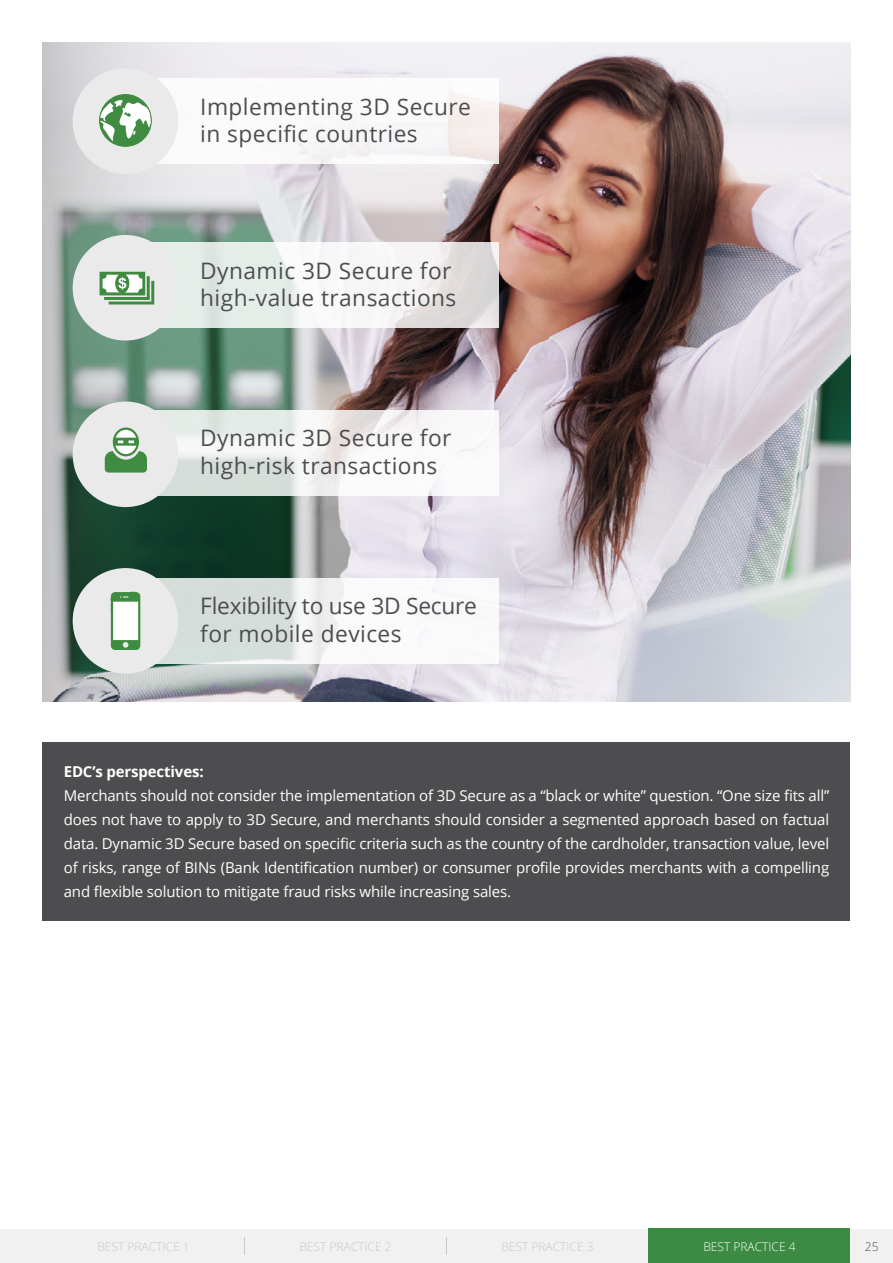
<style>
.page{position:relative;width:893px;height:1263px;background:#fff}
.page>*{position:absolute;margin:0;border:0;box-sizing:border-box;transform-origin:0 0}
.t1{font:22.65px/27.3px "Open Sans";letter-spacing:.02em;color:#4d4d4f}
.t2{font:22.65px/27.3px "Open Sans";letter-spacing:-.01em;color:#4d4d4f}
.t3{font:15px/24px "Open Sans";letter-spacing:-.01em;color:#fff;text-align:justify}
.t4{font:700 15px "Open Sans";letter-spacing:-.01em;color:#fff}
.t5{font:300 12px "Open Sans";color:#c7c8ca}
.t6{font:300 12px "Open Sans";color:#fff}
.t7{font:300 12px "Open Sans";color:#4d4d4f}
</style>
<div class="page">
<img style="left:43px;top:43px;width:807px;height:659px">
<div style="left:108px;top:79px;width:391px;height:85px;background:#fff"></div>
<svg style="left:154px;top:243px;width:345px;height:85px"></svg>
<svg style="left:155px;top:410px;width:344px;height:85px;fill:#f6f5f6"></svg>
<svg style="left:157px;top:578px;width:342px;height:85px"></svg>
<div style="left:73px;top:68px;width:105px;height:106px;background:#eaeaea;border-radius:50%"></div>
<svg style="left:99px;top:94px;width:53px;height:53px"></svg>
<div style="left:73px;top:235px;width:105px;height:105px;background:#eaeaea;border-radius:50%"></div>
<svg style="left:100px;top:272px;width:54px;height:32px;background:#94bd95"></svg>
<div style="left:73px;top:401px;width:105px;height:106px;background:#eaeaea;border-radius:50%"></div>
<svg style="left:105px;top:427px;width:42px;height:46px"></svg>
<div style="left:73px;top:568px;width:105px;height:106px;background:#eaeaea;border-radius:50%"></div>
<svg style="left:111px;top:592px;width:29px;height:58px;background:#b1d0b2"></svg>
<div style="left:43px;top:742px;width:807px;height:178px;background:#4d4d4f"></div>
<div style="left:0;top:1229px;width:893px;height:34px;background:#f1f1f2"></div>
<div style="left:648px;top:1229px;width:202px;height:34px;background:#3c8b42"></div>
<svg style="left:446px;top:1237px;width:1px;height:17px"></svg>
<svg style="left:244px;top:1237px;width:1px;height:17px"></svg>
<h1 class="t1" style="left:200px;top:92px;width:272px">Implementing 3D Secure in specific countries</h1>
<h1 class="t1" style="left:200px;top:257px;width:258px">Dynamic 3D Secure for high-value transactions</h1>
<h1 class="t1" style="left:200px;top:424px;width:253px">Dynamic 3D Secure for high-risk transactions</h1>
<h1 class="t2" style="left:200px;top:592px;width:278px">Flexibility to use 3D Secure for mobile devices</h1>
<p class="t4" style="left:64px;top:761px;width:141px">EDC’s perspectives:</p>
<p class="t3" style="left:64px;top:783px;width:767px">Merchants should not consider the implementation of 3D Secure as a “black or white” question. “One size fits all” does not have to apply to 3D Secure, and merchants should consider a segmented approach based on factual data. Dynamic 3D Secure based on specific criteria such as the country of the cardholder, transaction value, level of risks, range of BINs (Bank Identification number) or consumer profile provides merchants with a compelling and flexible solution to mitigate fraud risks while increasing sales.</p>
<p class="t5" style="left:97px;top:1238px;width:94px">BEST PRACTICE 1</p>
<p class="t5" style="left:299px;top:1238px;width:94px">BEST PRACTICE 2</p>
<p class="t5" style="left:501px;top:1238px;width:94px">BEST PRACTICE 3</p>
<p class="t6" style="left:703px;top:1238px;width:94px">BEST PRACTICE 4</p>
<p class="t7" style="left:865px;top:1238px;width:15px">25</p>
</div>
